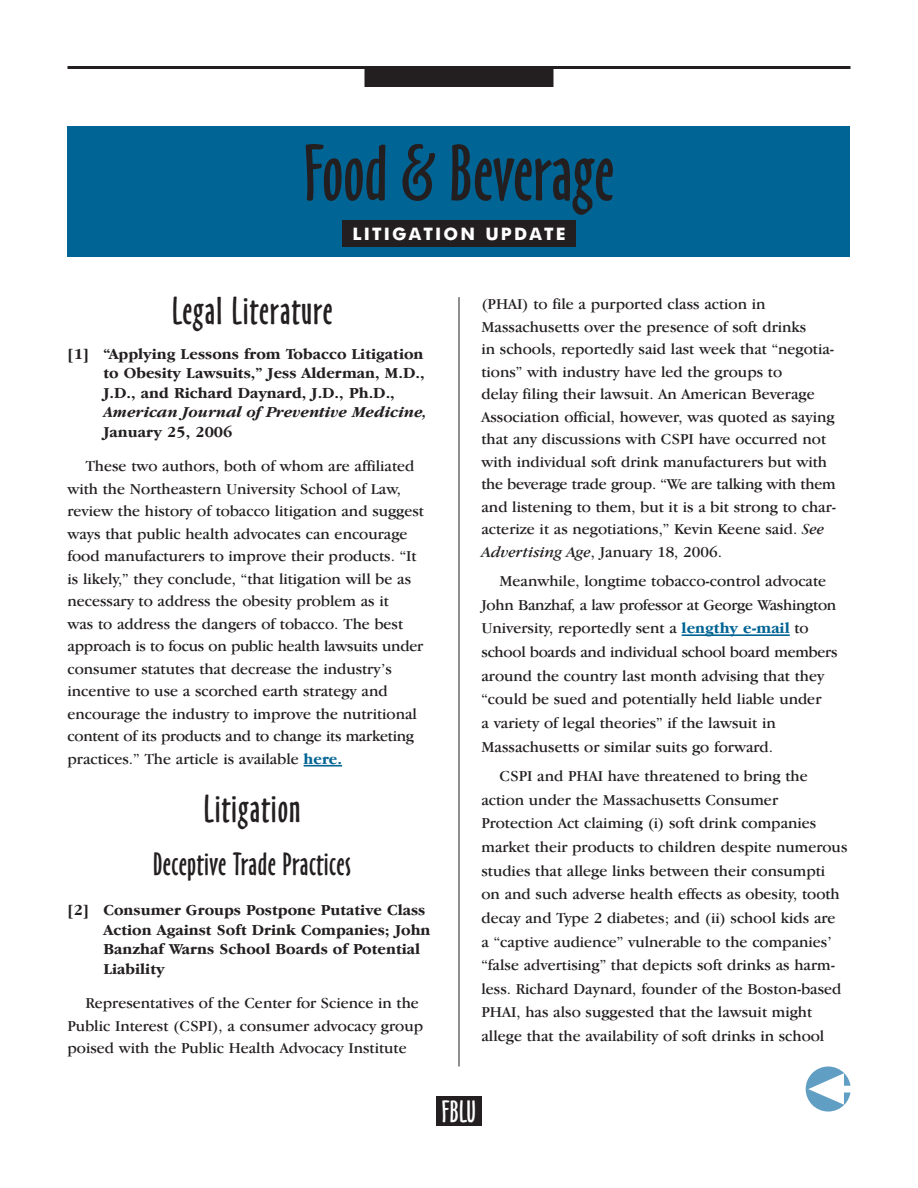
<style>
.page{position:relative;width:918px;height:1188px;background:#fff}
.page>*{position:absolute;margin:0;border:0;box-sizing:border-box;transform-origin:0 0}
.t1{font:73.5px "Oz Handicraft BT";color:#231f20}
.t2{font:36px "Oz Handicraft BT";letter-spacing:.03em;color:#231f20}
.t3{font:30px "Oz Handicraft BT";letter-spacing:.015em;color:#231f20}
.t4{font:28.5px "Oz Handicraft BT";color:#fff}
.t5{font:700 17.25px "Futura BT";letter-spacing:.125em;color:#fff}
.t6{font:15.75px/22.5px "Garamond IT Cby BT";color:#231f20}
.t7{font:700 15.75px/19.5px "Garamond IT Cby BT";color:#231f20;text-align:justify}
.t8{font:italic 700 15.75px "Garamond IT Cby BT";color:#231f20}
.s1{font-weight:700;color:#006494}
.s2{font-style:italic}
</style>
<div class="page">
<hr style="left:68px;top:66px;width:782px;height:3px;background:#231f20">
<div style="left:364px;top:69px;width:190px;height:18px;background:#231f20"></div>
<hr style="left:459px;top:297px;width:1px;height:770px;background:#231f20">
<div style="left:436px;top:1096px;width:46px;height:30px;background:#231f20"></div>
<svg style="left:806px;top:1066px;width:44px;height:46px"></svg>
<div style="left:68px;top:126px;width:782px;height:131px;background:#006494"></div>
<div style="left:342px;top:220px;width:234px;height:27px;background:#231f20"></div>
<hr style="left:304px;top:765px;width:38px;height:2px;background:#006494">
<hr style="left:682px;top:634px;width:108px;height:2px;background:#006494">
<h1 class="t1" style="left:304px;top:132px;width:312px">Food &amp; Beverage</h1>
<p class="t5" style="left:352px;top:224px;width:215px">LITIGATION UPDATE</p>
<h2 class="t2" style="left:172px;top:291px;width:162px">Legal Literature</h2>
<p class="t7" style="left:103px;top:344px;width:323px;text-indent:-36px">[1] “Applying Lessons from Tobacco Litigation to Obesity Lawsuits,” Jess Alderman, M.D., J.D., and Richard Daynard, J.D., Ph.D.,</p>
<p class="t8" style="left:103px;top:403px;width:326px">American Journal of Preventive Medicine,</p>
<p class="t7" style="left:103px;top:422px;width:130px">January 25, 2006</p>
<p class="t6" style="left:67px;top:455px;width:358px;text-indent:18px">These two authors, both of whom are affiliated with the Northeastern University School of Law, review the history of tobacco litigation and suggest ways that public health advocates can encourage food manufacturers to improve their products. “It is likely,” they conclude, “that litigation will be as necessary to address the obesity problem as it<br>was to address the dangers of tobacco. The best approach is to focus on public health lawsuits under consumer statutes that decrease the industry’s incentive to use a scorched earth strategy and encourage the industry to improve the nutritional content of its products and to change its marketing practices.” The article is available <span class="s1">here.</span></p>
<h2 class="t2" style="left:203px;top:789px;width:99px">Litigation</h2>
<h3 class="t3" style="left:153px;top:847px;width:200px">Deceptive Trade Practices</h3>
<p class="t7" style="left:103px;top:900px;width:329px;text-align:left;text-indent:-36px">[2] Consumer Groups Postpone Putative Class Action Against Soft Drink Companies; John Banzhaf Warns School Boards of Potential Liability</p>
<p class="t6" style="left:67px;top:992px;width:357px;text-indent:18px">Representatives of the Center for Science in the<br>Public Interest (CSPI), a consumer advocacy group poised with the Public Health Advocacy Institute</p>
<p class="t6" style="left:481px;top:292px;width:356px">(PHAI) to file a purported class action in Massachusetts over the presence of soft drinks<br>in schools, reportedly said last week that “negotia&shy;tions” with industry have led the groups to<br>delay filing their lawsuit. An American Beverage Association official, however, was quoted as saying that any discussions with CSPI have occurred not with individual soft drink manufacturers but with the beverage trade group. “We are talking with them and listening to them, but it is a bit strong to char&shy;acterize it as negotiations,” Kevin Keene said. <span class="s2">See Advertising Age</span>, January 18, 2006.</p>
<p class="t6" style="left:481px;top:569px;width:357px;line-height:23.7px;text-indent:18px">Meanwhile, longtime tobacco-control advocate John Banzhaf, a law professor at George Washington University, reportedly sent a <span class="s1">lengthy e-mail</span> to school boards and individual school board members around the country last month advising that they “could be sued and potentially held liable under<br>a variety of legal theories” if the lawsuit in Massachusetts or similar suits go forward.</p>
<p class="t6" style="left:481px;top:764px;width:368px;line-height:23.7px;text-indent:18px">CSPI and PHAI have threatened to bring the action under the Massachusetts Consumer Protection Act claiming (i) soft drink companies market their products to children despite numerous studies that allege links between their consumpti on and such adverse health effects as obesity, tooth decay and Type 2 diabetes; and (ii) school kids are<br>a “captive audience” vulnerable to the companies’ “false advertising” that depicts soft drinks as harm&shy;less. Richard Daynard, founder of the Boston-based PHAI, has also suggested that the lawsuit might allege that the availability of soft drinks in school</p>
<h3 class="t4" style="left:442px;top:1095px;width:36px">FBLU</h3>
</div>
